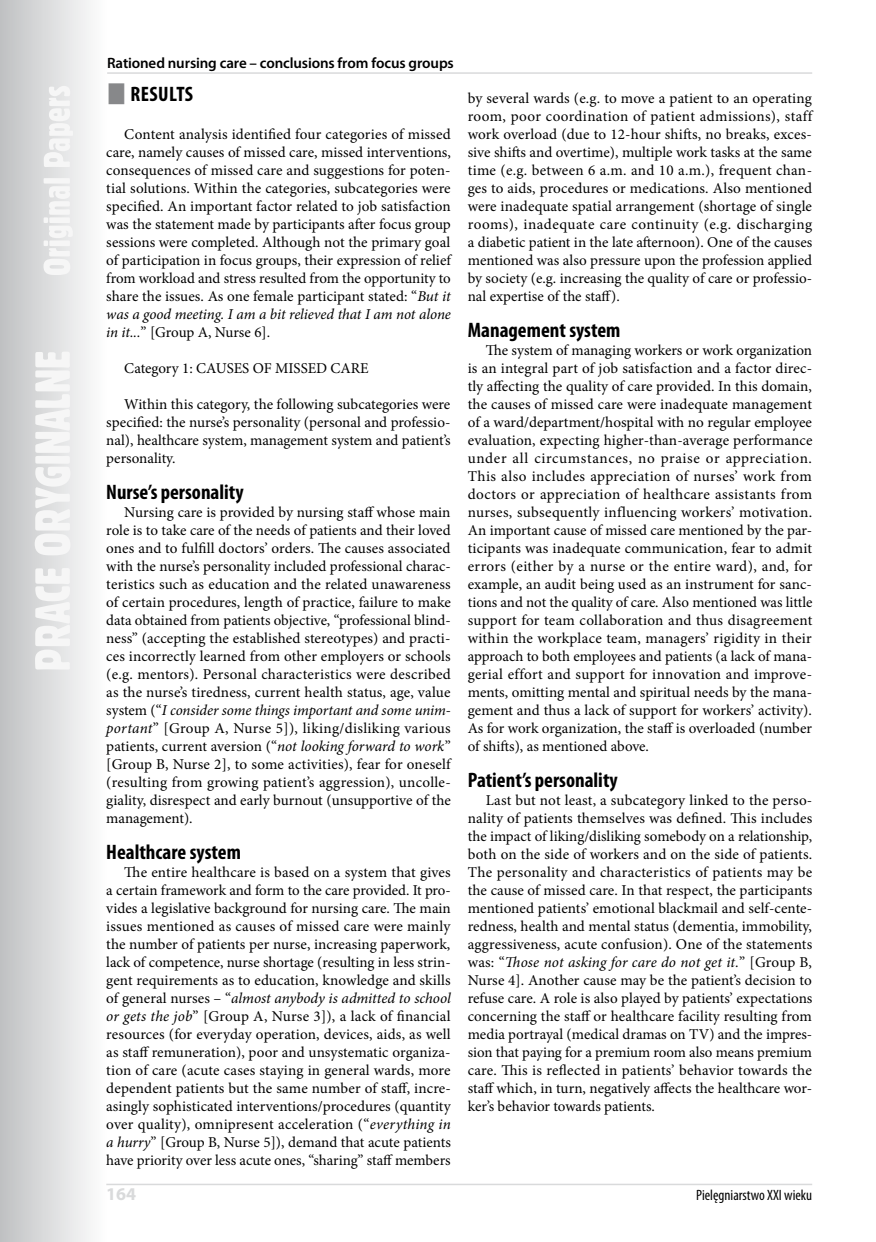
<style>
.page{position:relative;width:876px;height:1242px;background:#fff}
.page>*{position:absolute;margin:0;border:0;box-sizing:border-box;transform-origin:0 0}
.t1{font:700 condensed 21px "Myriad Pro";color:#000}
.t2{font:700 18px "Myriad Pro";color:#d9dadb}
.t3{font:15px/18px "Minion Pro";color:#000;text-align:justify}
.t4{font:600 15px "Myriad Pro";letter-spacing:-.01em;color:#000}
.t5{font:condensed 15px "Myriad Pro";color:#000}
.s1{font-style:italic}
</style>
<div class="page">
<svg style="left:0;top:0;width:90px;height:1242px;background:#d8d9da"></svg>
<svg style="left:35px;top:86px;width:38px;height:583px"></svg>
<hr style="left:106px;top:1183px;width:706px;height:2px;background:#d9dadb">
<hr style="left:107px;top:72px;width:705px;height:2px;background:#d9dadb">
<p class="t4" style="left:107px;top:53px;width:348px">Rationed nursing care – conclusions from focus groups</p>
<h1 class="t1" style="left:131px;top:81px;width:64px">RESULTS</h1>
<p class="t3" style="left:106px;top:125px;width:346px;text-indent:18px">Content analysis identified four categories of missed care, namely causes of missed care, missed interventions, consequences of missed care and suggestions for poten&shy;tial solutions. Within the categories, subcategories were specified. An important factor related to job satisfaction was the statement made by participants after focus group sessions were completed. Although not the primary goal of participation in focus groups, their expression of relief from workload and stress resulted from the opportunity to share the issues. As one female participant stated: “<span class="s1">But it was a good meeting. I am a bit relieved that I am not alone in it...</span>” [Group A, Nurse 6].</p>
<p class="t3" style="left:124px;top:359px;width:246px">Category 1: CAUSES OF MISSED CARE</p>
<p class="t3" style="left:106px;top:395px;width:346px;text-indent:18px">Within this category, the following subcategories were specified: the nurse’s personality (personal and professio&shy;nal), healthcare system, management system and patient’s personality.</p>
<h1 class="t1" style="left:106px;top:479px;width:139px">Nurse’s personality</h1>
<p class="t3" style="left:106px;top:503px;width:346px;text-indent:18px">Nursing care is provided by nursing staff whose main role is to take care of the needs of patients and their loved ones and to fulfill doctors’ orders. The causes associated with the nurse’s personality included professional charac&shy;teristics such as education and the related unawareness of certain procedures, length of practice, failure to make data obtained from patients objective, “professional blind&shy;ness” (accepting the established stereotypes) and practi&shy;ces incorrectly learned from other employers or schools (e.g. mentors). Personal characteristics were described as the nurse’s tiredness, current health status, age, value system (“<span class="s1">I consider some things important and some unim&shy;portant</span>” [Group A, Nurse 5]), liking/disliking various patients, current aversion (“<span class="s1">not looking forward to work</span>” [Group B, Nurse 2], to some activities), fear for oneself (resulting from growing patient’s aggression), uncolle&shy;giality, disrespect and early burnout (unsupportive of the management).</p>
<h1 class="t1" style="left:106px;top:839px;width:136px">Healthcare system</h1>
<p class="t3" style="left:106px;top:863px;width:346px;text-indent:18px">The entire healthcare is based on a system that gives a certain framework and form to the care provided. It pro&shy;vides a legislative background for nursing care. The main issues mentioned as causes of missed care were mainly the number of patients per nurse, increasing paperwork, lack of competence, nurse shortage (resulting in less strin&shy;gent requirements as to education, knowledge and skills of general nurses – “<span class="s1">almost anybody is admitted to school or gets the job</span>” [Group A, Nurse 3]), a lack of financial resources (for everyday operation, devices, aids, as well as staff remuneration), poor and unsystematic organiza&shy;tion of care (acute cases staying in general wards, more dependent patients but the same number of staff, incre&shy;asingly sophisticated interventions/procedures (quantity over quality), omnipresent acceleration (“<span class="s1">everything in a hurry</span>” [Group B, Nurse 5]), demand that acute patients have priority over less acute ones, “sharing” staff members</p>
<p class="t3" style="left:468px;top:89px;width:346px">by several wards (e.g. to move a patient to an operating room, poor coordination of patient admissions), staff work overload (due to 12-hour shifts, no breaks, exces&shy;sive shifts and overtime), multiple work tasks at the same time (e.g. between 6 a.m. and 10 a.m.), frequent chan&shy;ges to aids, procedures or medications. Also mentioned were inadequate spatial arrangement (shortage of single rooms), inadequate care continuity (e.g. discharging a diabetic patient in the late afternoon). One of the causes mentioned was also pressure upon the profession applied by society (e.g. increasing the quality of care or professio&shy;nal expertise of the staff).</p>
<h1 class="t1" style="left:468px;top:317px;width:154px">Management system</h1>
<p class="t3" style="left:468px;top:341px;width:346px;text-indent:18px">The system of managing workers or work organization is an integral part of job satisfaction and a factor direc&shy;tly affecting the quality of care provided. In this domain, the causes of missed care were inadequate management of a ward/department/hospital with no regular employee evaluation, expecting higher-than-average performance under all circumstances, no praise or appreciation.<br>This also includes appreciation of nurses’ work from doctors or appreciation of healthcare assistants from nurses, subsequently influencing workers’ motivation.<br>An important cause of missed care mentioned by the par&shy;ticipants was inadequate communication, fear to admit errors (either by a nurse or the entire ward), and, for example, an audit being used as an instrument for sanc&shy;tions and not the quality of care. Also mentioned was little support for team collaboration and thus disagreement within the workplace team, managers’ rigidity in their approach to both employees and patients (a lack of mana&shy;gerial effort and support for innovation and improve&shy;ments, omitting mental and spiritual needs by the mana&shy;gement and thus a lack of support for workers’ activity).<br>As for work organization, the staff is overloaded (number of shifts), as mentioned above.</p>
<h1 class="t1" style="left:468px;top:767px;width:152px">Patient’s personality</h1>
<p class="t3" style="left:468px;top:791px;width:346px;text-indent:18px">Last but not least, a subcategory linked to the perso&shy;nality of patients themselves was defined. This includes the impact of liking/disliking somebody on a relationship, both on the side of workers and on the side of patients.<br>The personality and characteristics of patients may be the cause of missed care. In that respect, the participants mentioned patients’ emotional blackmail and self-cente&shy;redness, health and mental status (dementia, immobility, aggressiveness, acute confusion). One of the statements was: “<span class="s1">Those not asking for care do not get it.</span>” [Group B, Nurse 4]. Another cause may be the patient’s decision to refuse care. A role is also played by patients’ expectations concerning the staff or healthcare facility resulting from media portrayal (medical dramas on TV) and the impres&shy;sion that paying for a premium room also means premium care. This is reflected in patients’ behavior towards the staff which, in turn, negatively affects the healthcare wor&shy;ker’s behavior towards patients.</p>
<p class="t2" style="left:106px;top:1182px;width:31px">164</p>
<p class="t5" style="left:696px;top:1186px;width:118px">Pielęgniarstwo XXI wieku</p>
</div>
